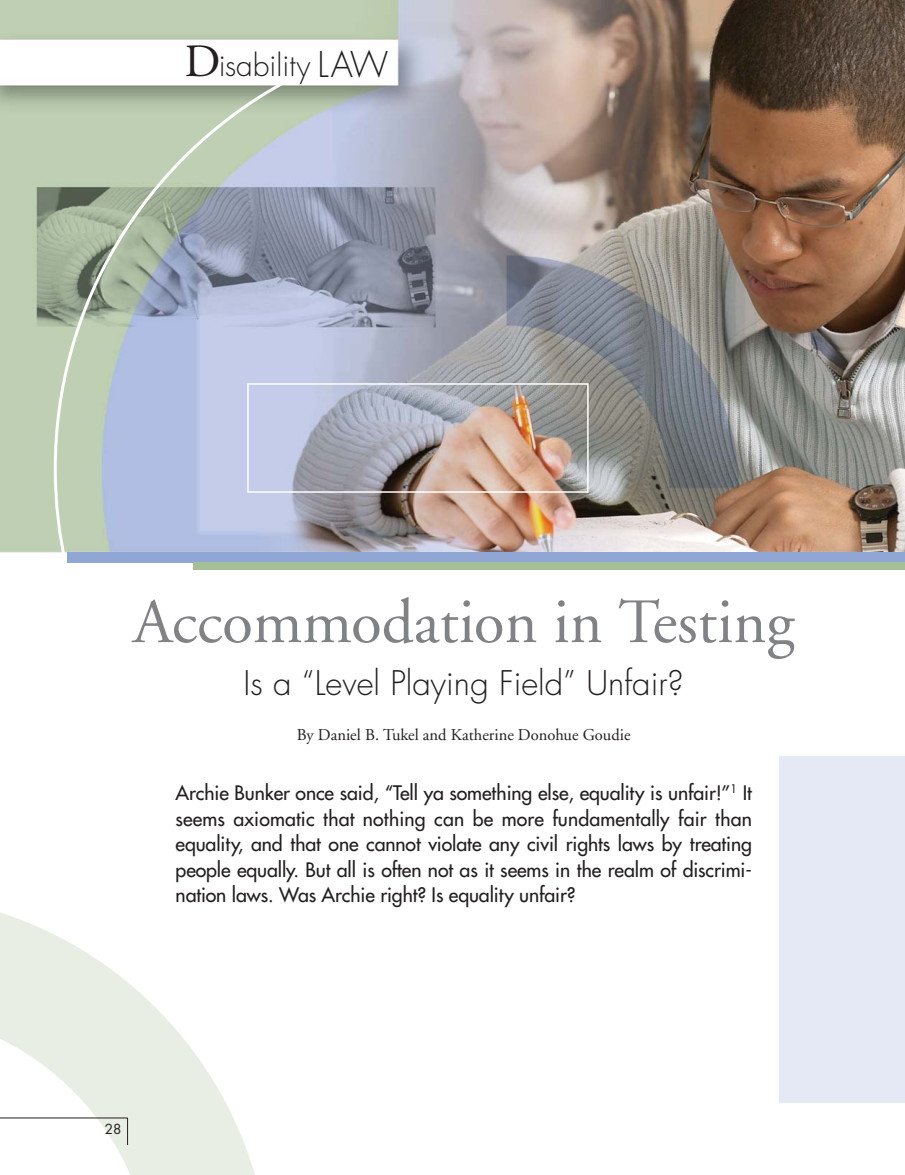
<style>
.page{position:relative;width:905px;height:1175px;background:#fff}
.page>*{position:absolute;margin:0;border:0;box-sizing:border-box;transform-origin:0 0}
.t1{font:63px "Adobe Garamond";color:#808285}
.t2{font:300 33px "Futura";color:#231f20}
.t3{font:300 29.7px "Futura";color:#231f20}
.t4{font:19.5px/25.5px "Futura";letter-spacing:-.005em;color:#231f20;text-align:justify}
.t5{font:16.5px "Adobe Garamond";color:#231f20}
.t6{font:13.5px "Futura";color:#231f20}
.s1{font-family:"Adobe Garamond";font-weight:400;font-size:46.2px}
.s2{font-size:34.5px}
</style>
<div class="page">
<img style="left:0;top:0;width:904px;height:570px">
<svg style="left:54px;top:83px;width:228px;height:485px;background:#b1bec2"></svg>
<img style="left:247px;top:383px;width:341px;height:110px">
<svg style="left:0;top:912px;width:255px;height:262px"></svg>
<hr style="left:0;top:1117px;width:128px;height:1px;background:#231f20">
<svg style="left:127px;top:1118px;width:1px;height:26px"></svg>
<div style="left:778px;top:756px;width:126px;height:346px;background:#e5e8f5"></div>
<div style="left:68px;top:552px;width:836px;height:10px;background:#90a7d6"></div>
<div style="left:194px;top:562px;width:710px;height:8px;background:#a4bf96"></div>
<h3 class="t3" style="left:184px;top:52px;width:205px"><span class="s1">D</span>isability <span class="s2">LAW</span></h3>
<h1 class="t1" style="left:133px;top:596px;width:662px">Accommodation in Testing</h1>
<h2 class="t2" style="left:244px;top:667px;width:441px">Is a “Level Playing Field” Unfair?</h2>
<p class="t5" style="left:297px;top:727px;width:335px">By Daniel B. Tukel and Katherine Donohue Goudie</p>
<p class="t4" style="left:176px;top:781px;width:578px">Archie Bunker once said, ‘‘Tell ya something else, equality is unfair!’’<sup>1</sup> It seems axiomatic that nothing can be more fundamentally fair than equality, and that one cannot violate any civil rights laws by treating people equally. But all is often not as it seems in the realm of discrimi&shy;nation laws. Was Archie right? Is equality unfair?</p>
<p class="t6" style="left:105px;top:1123px;width:18px">28</p>
</div>
